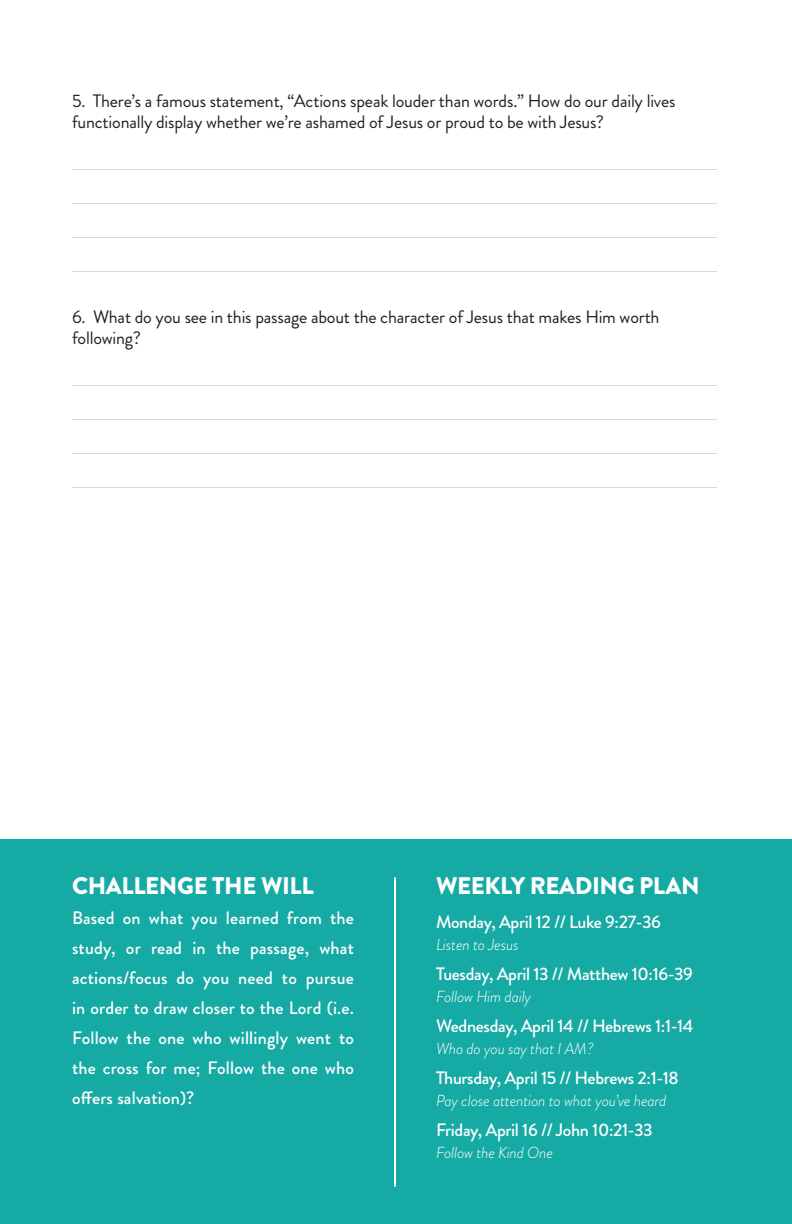
<style>
.page{position:relative;width:792px;height:1224px;background:#fff}
.page>*{position:absolute;margin:0;border:0;box-sizing:border-box;transform-origin:0 0}
.t1{font:900 24px "Brandon Grotesque";letter-spacing:-.015em;color:#fff}
.t2{font:500 18px/30px "Brandon Grotesque";letter-spacing:-.02em;color:#fff;text-align:justify}
.t3{font:18px/21.6px "Brandon Grotesque";letter-spacing:-.01em;color:#231f20}
.t4{font:italic 300 16px "Brandon Grotesque";letter-spacing:-.01em;color:#fff}
</style>
<div class="page">
<div style="left:0;top:840px;width:792px;height:384px;background:#16aaa4"></div>
<hr style="left:394px;top:877px;width:2px;height:310px;background:#fff">
<hr style="left:72px;top:170px;width:644px;height:1px;background:#d9dadc">
<hr style="left:72px;top:204px;width:644px;height:1px;background:#d9dadc">
<hr style="left:72px;top:238px;width:644px;height:1px;background:#d9dadc">
<hr style="left:72px;top:272px;width:644px;height:1px;background:#d9dadc">
<hr style="left:72px;top:386px;width:644px;height:1px;background:#d9dadc">
<hr style="left:72px;top:420px;width:644px;height:1px;background:#d9dadc">
<hr style="left:72px;top:454px;width:644px;height:1px;background:#d9dadc">
<hr style="left:72px;top:488px;width:644px;height:1px;background:#d9dadc">
<p class="t3" style="left:72px;top:90px;width:605px">5. There’s a famous statement, “Actions speak louder than words.” How do our daily lives functionally display whether we’re ashamed of Jesus or proud to be with Jesus?</p>
<p class="t3" style="left:72px;top:306px;width:589px">6. What do you see in this passage about the character of Jesus that makes Him worth following?</p>
<p class="t1" style="left:72px;top:869px;width:243px">CHALLENGE THE WILL</p>
<p class="t2" style="left:72px;top:903px;width:284px">Based on what you learned from the study, or read in the passage, what actions/focus do you need to pursue in order to draw closer to the Lord (i.e.<br>Follow the one who willingly went to the cross for me; Follow the one who offers salvation)?</p>
<p class="t1" style="left:436px;top:869px;width:265px">WEEKLY READING PLAN</p>
<p class="t2" style="left:436px;top:907px;width:226px">Monday, April 12 // Luke 9:27-36</p>
<p class="t4" style="left:436px;top:934px;width:84px">Listen to Jesus</p>
<p class="t2" style="left:436px;top:959px;width:258px">Tuesday, April 13 // Matthew 10:16-39</p>
<p class="t4" style="left:436px;top:986px;width:97px">Follow Him daily</p>
<p class="t2" style="left:436px;top:1011px;width:259px">Wednesday, April 14 // Hebrews 1:1-14</p>
<p class="t4" style="left:436px;top:1038px;width:159px">Who do you say that I AM?</p>
<p class="t2" style="left:436px;top:1063px;width:244px">Thursday, April 15 // Hebrews 2:1-18</p>
<p class="t4" style="left:436px;top:1090px;width:232px">Pay close attention to what you’ve heard</p>
<p class="t2" style="left:436px;top:1115px;width:218px">Friday, April 16 // John 10:21-33</p>
<p class="t4" style="left:436px;top:1142px;width:119px">Follow the Kind One</p>
</div>
